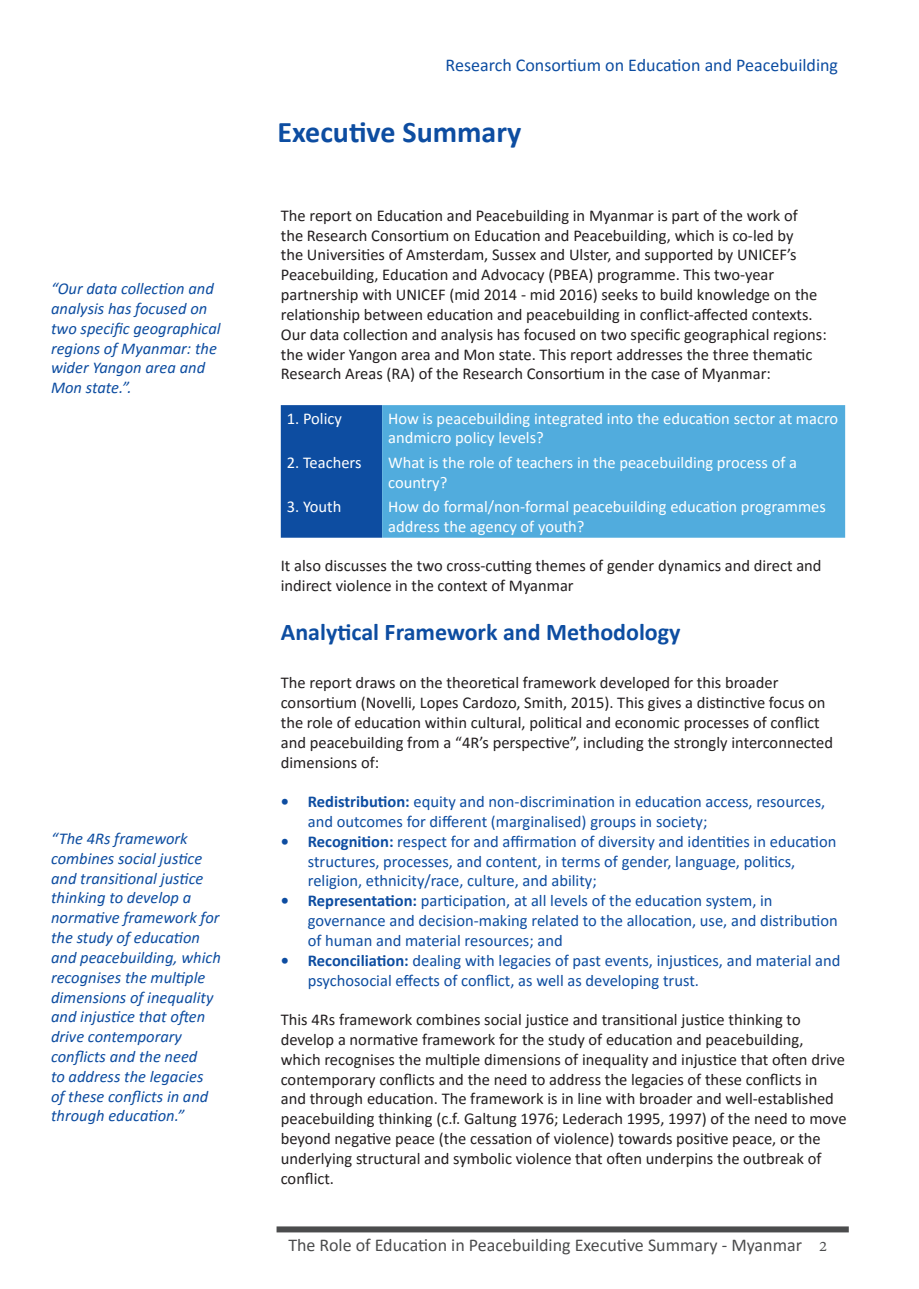
<style>
.page{position:relative;width:919px;height:1289px;background:#fff}
.page>*{position:absolute;margin:0;border:0;box-sizing:border-box;transform-origin:0 0}
.t1{font:700 30px "Calibri";color:#0d4da1}
.t2{font:700 24px "Calibri";color:#0d4da1}
.t3{font:18px "Calibri";color:#4b4c4d}
.t4{font:18px "Calibri";color:#0d4da1}
.t5{font:18px "Adobe Devanagari";color:#4b4c4d}
.t6{font:16.5px/19.8px "Calibri";color:#231f20}
.t7{font:16.5px/19.8px "Calibri";color:#0d4da1}
.t8{font:italic 16.5px/19.8px "Calibri";color:#0d4da1}
.t9{font:16.5px/19.8px "Calibri";color:#fff}
.s1{font-weight:700}
</style>
<div class="page">
<div style="left:276px;top:1226px;width:572px;height:6px;background:#4b4c4d"></div>
<div style="left:281px;top:405px;width:101px;height:132px;background:#0d4da1"></div>
<div style="left:382px;top:405px;width:463px;height:132px;background:#51acdd"></div>
<p class="t8" style="left:51px;top:278px;width:171px">“Our data collection and analysis has focused on two specific geographical regions of Myanmar: the wider Yangon area and<br>Mon state.”.</p>
<p class="t8" style="left:51px;top:828px;width:171px">“The 4Rs framework combines social justice and transitional justice thinking to develop a normative framework for the study of education and peacebuilding, which recognises the multiple dimensions of inequality and injustice that often drive contemporary conflicts and the need<br>to address the legacies of these conflicts in and through education.”</p>
<p class="t4" style="left:445px;top:53px;width:394px">Research Consortium on Education and Peacebuilding</p>
<p class="t1" style="left:277px;top:110px;width:245px">Executive Summary</p>
<p class="t6" style="left:281px;top:205px;width:547px">The report on Education and Peacebuilding in Myanmar is part of the work of<br>the Research Consortium on Education and Peacebuilding, which is co-led by<br>the Universities of Amsterdam, Sussex and Ulster, and supported by UNICEF’s Peacebuilding, Education and Advocacy (PBEA) programme. This two-year partnership with UNICEF (mid 2014 - mid 2016) seeks to build knowledge on the relationship between education and peacebuilding in conflict-affected contexts.<br>Our data collection and analysis has focused on two specific geographical regions: the wider Yangon area and Mon state. This report addresses the three thematic Research Areas (RA) of the Research Consortium in the case of Myanmar:</p>
<p class="t9" style="left:287px;top:407px;width:57px">1. Policy</p>
<p class="t9" style="left:388px;top:407px;width:451px">How is peacebuilding integrated into the education sector at macro andmicro policy levels?</p>
<p class="t9" style="left:287px;top:452px;width:76px">2. Teachers</p>
<p class="t9" style="left:388px;top:452px;width:410px">What is the role of teachers in the peacebuilding process of a country?</p>
<p class="t9" style="left:287px;top:496px;width:56px">3. Youth</p>
<p class="t9" style="left:388px;top:496px;width:439px">How do formal/non-formal peacebuilding education programmes address the agency of youth?</p>
<p class="t6" style="left:281px;top:555px;width:542px">It also discusses the two cross-cutting themes of gender dynamics and direct and indirect violence in the context of Myanmar</p>
<p class="t2" style="left:281px;top:615px;width:401px">Analytical Framework and Methodology</p>
<p class="t6" style="left:281px;top:672px;width:553px">The report draws on the theoretical framework developed for this broader consortium (Novelli, Lopes Cardozo, Smith, 2015). This gives a distinctive focus on the role of education within cultural, political and economic processes of conflict and peacebuilding from a “4R’s perspective”, including the strongly interconnected dimensions of:</p>
<p class="t7" style="left:308px;top:791px;width:519px;text-indent:-27px"><span class="s1">• Redistribution:</span> equity and non-discrimination in education access, resources, and outcomes for different (marginalised) groups in society;</p>
<p class="t7" style="left:308px;top:831px;width:530px;text-indent:-27px"><span class="s1">• Recognition:</span> respect for and affirmation of diversity and identities in education structures, processes, and content, in terms of gender, language, politics, religion, ethnicity/race, culture, and ability;</p>
<p class="t7" style="left:308px;top:890px;width:531px;text-indent:-27px"><span class="s1">• Representation:</span> participation, at all levels of the education system, in governance and decision-making related to the allocation, use, and distribution of human and material resources; and</p>
<p class="t7" style="left:308px;top:949px;width:534px;text-indent:-27px"><span class="s1">• Reconciliation:</span> dealing with legacies of past events, injustices, and material and psychosocial effects of conflict, as well as developing trust.</p>
<p class="t6" style="left:281px;top:1009px;width:567px">This 4Rs framework combines social justice and transitional justice thinking to develop a normative framework for the study of education and peacebuilding, which recognises the multiple dimensions of inequality and injustice that often drive contemporary conflicts and the need to address the legacies of these conflicts in and through education. The framework is in line with broader and well-established peacebuilding thinking (c.f. Galtung 1976; Lederach 1995, 1997) of the need to move beyond negative peace (the cessation of violence) towards positive peace, or the underlying structural and symbolic violence that often underpins the outbreak of conflict.</p>
<p class="t3" style="left:288px;top:1232px;width:515px">The Role of Education in Peacebuilding Executive Summary - Myanmar</p>
<p class="t5" style="left:819px;top:1235px;width:10px">2</p>
</div>
